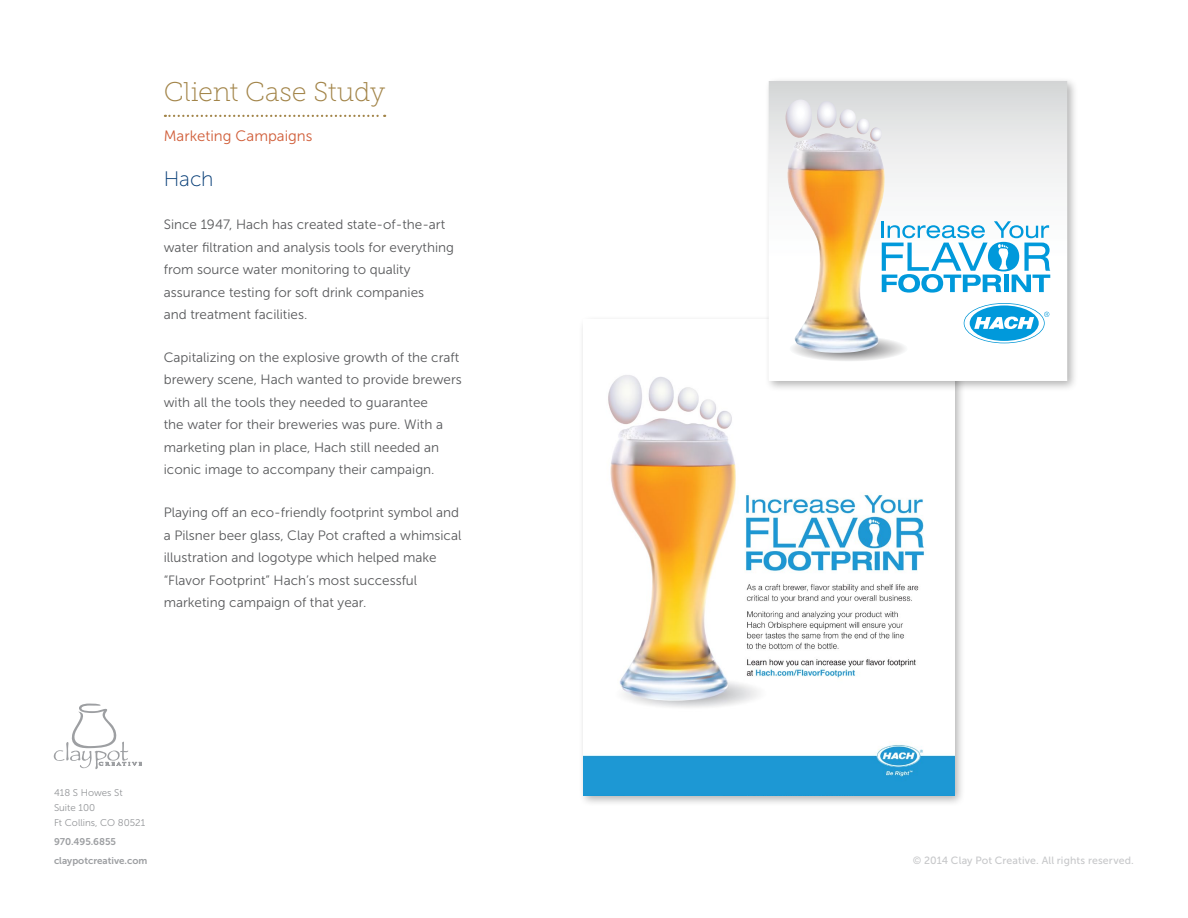
<style>
.page{position:relative;width:1188px;height:918px;background:#fff}
.page>*{position:absolute;margin:0;border:0;box-sizing:border-box;transform-origin:0 0}
.t1{font:27px "Museo Slab 100";letter-spacing:-.005em;color:#a28448}
.t2{font:21px "Museo Sans 100";color:#003974}
.t3{font:15px "Museo Sans 300";color:#d05d38}
.t4{font:13.5px/22.5px "Museo Sans 300";color:#58595b}
.t5{font:10.5px "Museo Sans 500";letter-spacing:.01em;color:#c7c8ca}
.t6{font:9.75px/15px "Museo Sans 300";color:#939598}
.t7{font:9.75px/19.2px "Museo Sans 700";color:#9d9fa2}
</style>
<div class="page">
<svg style="left:54px;top:704px;width:88px;height:65px"></svg>
<svg style="left:165px;top:115px;width:220px;height:2px"></svg>
<div style="left:579px;top:315px;width:386px;height:492px;background:#000;opacity:.3"></div>
<img style="left:583px;top:320px;width:371px;height:476px">
<div style="left:764px;top:76px;width:314px;height:316px;background:#000;opacity:.3"></div>
<svg style="left:769px;top:81px;width:298px;height:300px"></svg>
<svg style="left:885px;top:221px;width:165px;height:72px"></svg>
<svg style="left:788px;top:335px;width:120px;height:27px"></svg>
<img style="left:786px;top:151px;width:99px;height:202px">
<svg style="left:784px;top:100px;width:101px;height:51px;background:#e1e1e4"></svg>
<svg style="left:964px;top:304px;width:85px;height:39px"></svg>
<h1 class="t1" style="left:164px;top:77px;width:223px">Client Case Study</h1>
<p class="t3" style="left:164px;top:128px;width:150px">Marketing Campaigns</p>
<h2 class="t2" style="left:164px;top:168px;width:51px">Hach</h2>
<p class="t4" style="left:164px;top:213px;width:292px">Since 1947, Hach has created state-of-the-art water filtration and analysis tools for everything from source water monitoring to quality assurance testing for soft drink companies<br>and treatment facilities.</p>
<p class="t4" style="left:164px;top:346px;width:300px">Capitalizing on the explosive growth of the craft brewery scene, Hach wanted to provide brewers with all the tools they needed to guarantee<br>the water for their breweries was pure. With a marketing plan in place, Hach still needed an iconic image to accompany their campaign.</p>
<p class="t4" style="left:164px;top:501px;width:299px">Playing off an eco-friendly footprint symbol and a Pilsner beer glass, Clay Pot crafted a whimsical illustration and logotype which helped make “Flavor Footprint” Hach’s most successful marketing campaign of that year.</p>
<p class="t6" style="left:54px;top:785px;width:93px">418 S Howes St<br>Suite 100<br>Ft Collins, CO 80521</p>
<p class="t7" style="left:54px;top:832px;width:95px">970.495.6855 claypotcreative.com</p>
<p class="t5" style="left:913px;top:855px;width:223px">© 2014 Clay Pot Creative. All rights reserved.</p>
</div>
